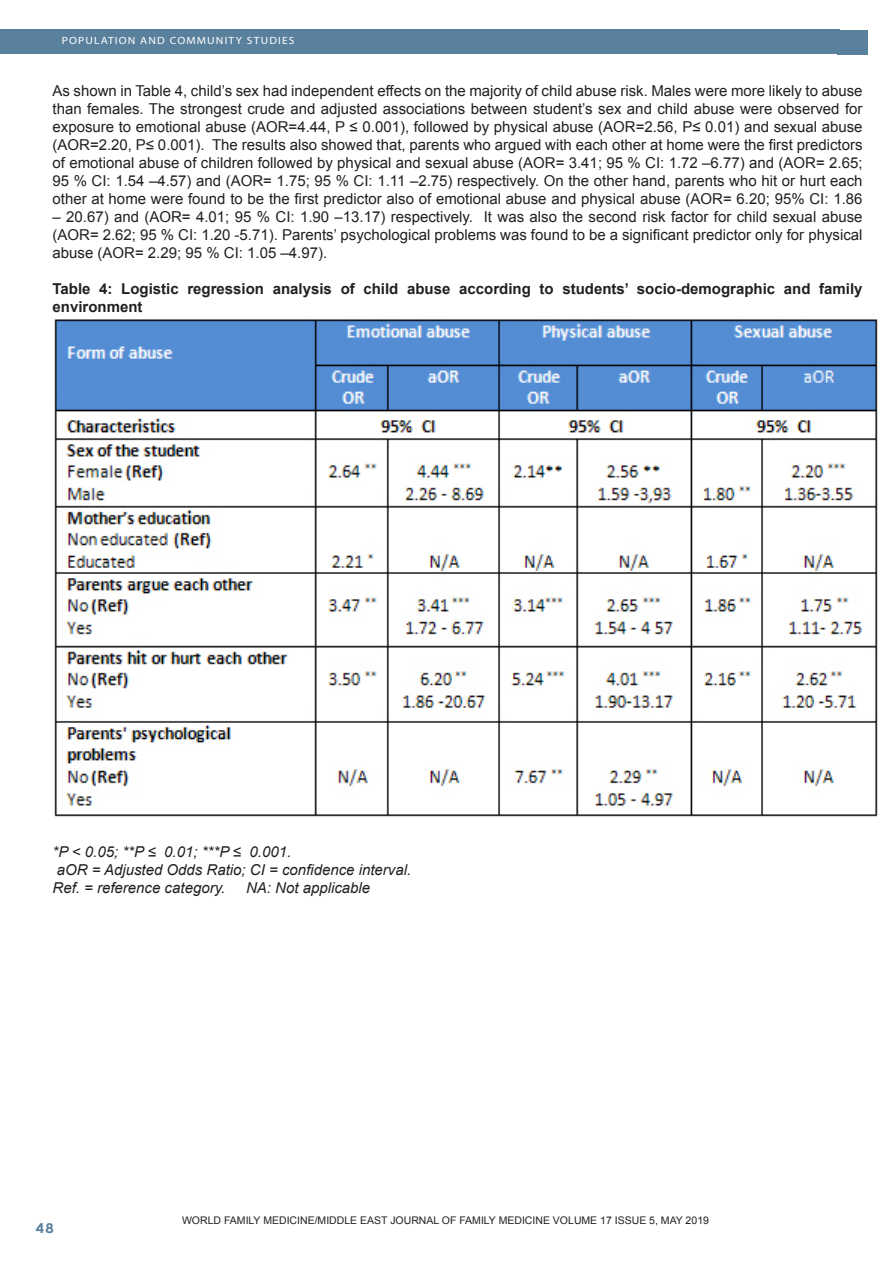
<style>
.page{position:relative;width:893px;height:1263px;background:#fff}
.page>*{position:absolute;margin:0;border:0;box-sizing:border-box;transform-origin:0 0}
.Footnote_Text{font:15px/18px "Arial";color:#231f20;text-align:justify}
.Footnote_Text-2{font:italic 15px "Arial";color:#231f20}
.Footnote_Text-3{font:700 15px/18px "Arial";color:#231f20}
.t1{font:700 13.5px "Century Gothic";color:#59809c;scale:1.1 1}
.Footnote_Text-4{font:10.5px "Arial";color:#231f20}
.t2{font:10.5px "Myriad";letter-spacing:.1em;color:#fff;scale:1.1 1}
</style>
<div class="page">
<div style="left:0;top:30px;width:840px;height:24px;background:#59809c"></div>
<img style="left:54px;top:319px;width:824px;height:498px">
<div style="left:837px;top:30px;width:30px;height:24px;background:#59809c"></div>
<p class="t2" style="left:62px;top:35px;width:213px">POPULATION AND COMMUNITY STUDIES</p>
<p class="Footnote_Text" style="left:52px;top:82px;width:812px">As shown in Table 4, child’s sex had independent effects on the majority of child abuse risk. Males were more likely to abuse than females. The strongest crude and adjusted associations between student’s sex and child abuse were observed for exposure to emotional abuse (AOR=4.44, P ≤ 0.001), followed by physical abuse (AOR=2.56, P≤ 0.01) and sexual abuse (AOR=2.20, P≤ 0.001). The results also showed that, parents who argued with each other at home were the first predictors of emotional abuse of children followed by physical and sexual abuse (AOR= 3.41; 95 % CI: 1.72 –6.77) and (AOR= 2.65; 95 % CI: 1.54 –4.57) and (AOR= 1.75; 95 % CI: 1.11 –2.75) respectively. On the other hand, parents who hit or hurt each other at home were found to be the first predictor also of emotional abuse and physical abuse (AOR= 6.20; 95% CI: 1.86</p>
<p class="Footnote_Text" style="left:52px;top:208px;width:811px">– 20.67) and (AOR= 4.01; 95 % CI: 1.90 –13.17) respectively. It was also the second risk factor for child sexual abuse (AOR= 2.62; 95 % CI: 1.20 -5.71). Parents’ psychological problems was found to be a significant predictor only for physical abuse (AOR= 2.29; 95 % CI: 1.05 –4.97).</p>
<p class="Footnote_Text-3" style="left:52px;top:281px;width:811px">Table 4: Logistic regression analysis of child abuse according to students’ socio-demographic and family environment</p>
<p class="Footnote_Text-2" style="left:52px;top:842px;width:240px">*P &lt; 0.05; **P ≤ 0.01; ***P ≤ 0.001.</p>
<p class="Footnote_Text-2" style="left:57px;top:860px;width:356px">aOR = Adjusted Odds Ratio; CI = confidence interval.</p>
<p class="Footnote_Text-2" style="left:52px;top:878px;width:174px">Ref. = reference category.</p>
<p class="Footnote_Text-2" style="left:246px;top:878px;width:126px">NA: Not applicable</p>
<p class="t1" style="left:36px;top:1217px;width:18px">48</p>
<p class="Footnote_Text-4" style="left:182px;top:1214px;width:528px">WORLD FAMILY MEDICINE/MIDDLE EAST JOURNAL OF FAMILY MEDICINE VOLUME 17 ISSUE 5, MAY 2019</p>
</div>
